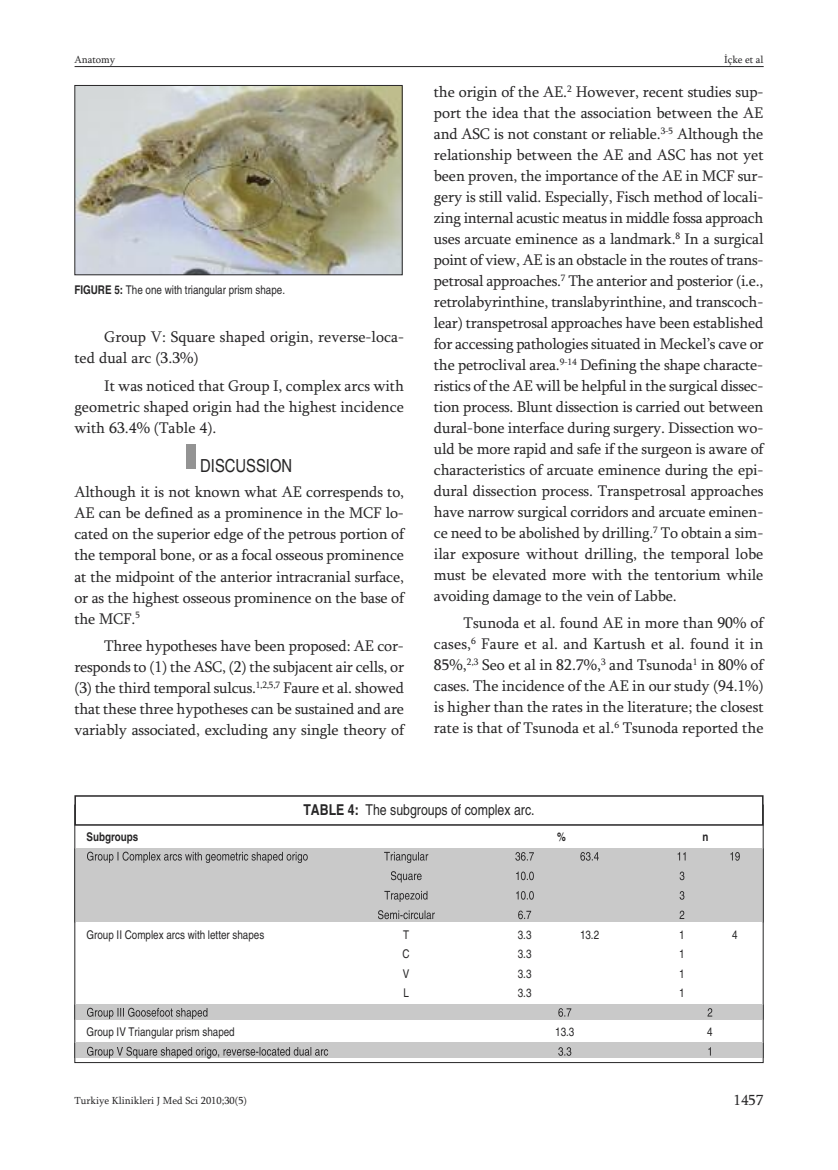
<style>
.page{position:relative;width:838px;height:1170px;background:#fff}
.page>*{position:absolute;margin:0;border:0;box-sizing:border-box;transform-origin:0 0}
.t1{font:condensed 18px "Helvetica";color:#272627}
.t2{font:15.75px/21px "Sylfaen";color:#272627;text-align:justify}
.t3{font:condensed 15px "Helvetica";color:#272627}
.t4{font:15px "Sylfaen";color:#272627}
.t5{font:condensed 12px "Helvetica";color:#272627}
.t6{font:700 condensed 12px "Helvetica";color:#272627}
.t7{font:10.5px "Sylfaen";color:#272627}
.s1{font-weight:700}
.s2{color:#fff}
</style>
<div class="page">
<div style="left:186px;top:444px;width:10px;height:24px;background:#939393"></div>
<img style="left:76px;top:87px;width:324px;height:186px">
<div style="left:74px;top:85px;width:328px;height:190px;border:1px solid #272627"></div>
<div style="left:74px;top:795px;width:689px;height:30px;border:2px solid #272627"></div>
<div style="left:75px;top:848px;width:687px;height:74px;background:#c9c9c9"></div>
<hr style="left:74px;top:848px;width:1px;height:74px;background:#272627">
<hr style="left:763px;top:848px;width:1px;height:74px;background:#272627">
<hr style="left:75px;top:848px;width:1px;height:74px;background:#272627">
<hr style="left:762px;top:848px;width:1px;height:74px;background:#272627">
<svg style="left:87px;top:851px;width:82px;height:11px"></svg>
<svg style="left:391px;top:871px;width:293px;height:11px"></svg>
<svg style="left:384px;top:890px;width:300px;height:11px"></svg>
<svg style="left:378px;top:910px;width:145px;height:9px"></svg>
<div style="left:75px;top:1004px;width:687px;height:15px;background:#c9c9c9"></div>
<svg style="left:74px;top:1004px;width:2px;height:15px"></svg>
<svg style="left:762px;top:1004px;width:2px;height:15px"></svg>
<svg style="left:87px;top:1007px;width:77px;height:11px"></svg>
<div style="left:75px;top:1042px;width:687px;height:15px;background:#c9c9c9"></div>
<svg style="left:74px;top:1042px;width:2px;height:15px"></svg>
<svg style="left:762px;top:1042px;width:2px;height:15px"></svg>
<svg style="left:87px;top:1046px;width:70px;height:11px"></svg>
<hr style="left:75px;top:66px;width:688px;height:1px;background:#272627">
<p class="t7" style="left:74px;top:53px;width:42px">Anatomy</p>
<p class="t7" style="left:724px;top:53px;width:41px">İçke et al</p>
<p class="t5" style="left:74px;top:282px;width:212px"><span class="s1">FIGURE 5:</span> The one with triangular prism shape.</p>
<p class="t2" style="left:74px;top:326px;width:331px;text-indent:30px">Group V: Square shaped origin, reverse-loca&shy;ted dual arc (3.3%)</p>
<p class="t2" style="left:74px;top:375px;width:331px;text-indent:30px">It was noticed that Group I, complex arcs with geometric shaped origin had the highest incidence with 63.4% (Table 4).</p>
<p class="t1" style="left:200px;top:455px;width:93px">DISCUSSION</p>
<p class="t2" style="left:74px;top:481px;width:331px">Although it is not known what AE correspends to, AE can be defined as a prominence in the MCF lo&shy;cated on the superior edge of the petrous portion of the temporal bone, or as a focal osseous prominence at the midpoint of the anterior intracranial surface, or as the highest osseous prominence on the base of the MCF.<sup>5</sup></p>
<p class="t2" style="left:74px;top:635px;width:331px;text-indent:30px">Three hypotheses have been proposed: AE cor&shy;responds to (1) the ASC, (2) the subjacent air cells, or (3) the third temporal sulcus.<sup>1,2,5,7</sup> Faure et al. showed that these three hypotheses can be sustained and are variably associated, excluding any single theory of</p>
<p class="t2" style="left:434px;top:81px;width:331px">the origin of the AE.<sup>2</sup> However, recent studies sup&shy;port the idea that the association between the AE and ASC is not constant or reliable.<sup>3-5</sup> Although the relationship between the AE and ASC has not yet been proven, the importance of the AE in MCF sur&shy;gery is still valid. Especially, Fisch method of locali&shy;zing internal acustic meatus in middle fossa approach uses arcuate eminence as a landmark.<sup>8</sup> In a surgical point of view, AE is an obstacle in the routes of trans&shy;petrosal approaches.<sup>7</sup> The anterior and posterior (i.e., retrolabyrinthine, translabyrinthine, and transcoch&shy;lear) transpetrosal approaches have been established for accessing pathologies situated in Meckel’s cave or the petroclival area.<sup>9-14</sup> Defining the shape characte&shy;ristics of the AE will be helpful in the surgical dissec&shy;tion process. Blunt dissection is carried out between dural-bone interface during surgery. Dissection wo&shy;uld be more rapid and safe if the surgeon is aware of characteristics of arcuate eminence during the epi&shy;dural dissection process. Transpetrosal approaches have narrow surgical corridors and arcuate eminen&shy;ce need to be abolished by drilling.<sup>7</sup> To obtain a sim&shy;ilar exposure without drilling, the temporal lobe must be elevated more with the tentorium while avoiding damage to the vein of Labbe.</p>
<p class="t2" style="left:434px;top:612px;width:331px;text-indent:30px">Tsunoda et al. found AE in more than 90% of cases,<sup>6</sup> Faure et al. and Kartush et al. found it in 85%,<sup>2,3</sup> Seo et al in 82.7%,<sup>3</sup> and Tsunoda<sup>1</sup> in 80% of cases. The incidence of the AE in our study (94.1%) is higher than the rates in the literature; the closest rate is that of Tsunoda et al.<sup>6</sup> Tsunoda reported the</p>
<p class="t3" style="left:303px;top:800px;width:233px"><span class="s1">TABLE 4:</span> The subgroups of complex arc.</p>
<p class="t6" style="left:86px;top:829px;width:53px">Subgroups</p>
<p class="t6" style="left:557px;top:829px;width:10px">%</p>
<p class="t6" style="left:702px;top:829px;width:8px">n</p>
<p class="t5" style="left:86px;top:927px;width:179px">Group II Complex arcs with letter shapes</p>
<p class="t5" style="left:403px;top:927px;width:8px">T</p>
<p class="t5" style="left:518px;top:927px;width:15px">3.3</p>
<p class="t5" style="left:580px;top:927px;width:21px">13.2</p>
<p class="t5" style="left:679px;top:927px;width:7px">1</p>
<p class="t5" style="left:732px;top:927px;width:7px">4</p>
<p class="t5" style="left:402px;top:946px;width:9px">C</p>
<p class="t5" style="left:518px;top:946px;width:15px">3.3</p>
<p class="t5" style="left:679px;top:946px;width:7px">1</p>
<p class="t5" style="left:403px;top:966px;width:8px">V</p>
<p class="t5" style="left:518px;top:966px;width:15px">3.3</p>
<p class="t5" style="left:679px;top:966px;width:7px">1</p>
<p class="t5" style="left:403px;top:985px;width:7px">L</p>
<p class="t5" style="left:518px;top:985px;width:15px">3.3</p>
<p class="t5" style="left:679px;top:985px;width:7px">1</p>
<p class="t5" style="left:86px;top:1024px;width:150px">Group IV Triangular prism shaped</p>
<p class="t5" style="left:555px;top:1024px;width:21px">13.3</p>
<p class="t5" style="left:707px;top:1024px;width:7px">4</p>
<p class="t7" style="left:74px;top:1094px;width:175px">Turkiye Klinikleri J M<span class="s2">In</span>e<span class="s2">t</span>d<span class="s2">M</span>S<span class="s2">e</span>c<span class="s2">d</span>i 2<span class="s2">S</span>0<span class="s2">ci</span>1<span class="s2">2</span>0<span class="s2">0</span>;3<span class="s2">0</span>0<span class="s2">8</span>(<span class="s2">,</span>5<span class="s2">4</span>)</p>
<p class="t4" style="left:733px;top:1091px;width:31px">1457</p>
</div>
